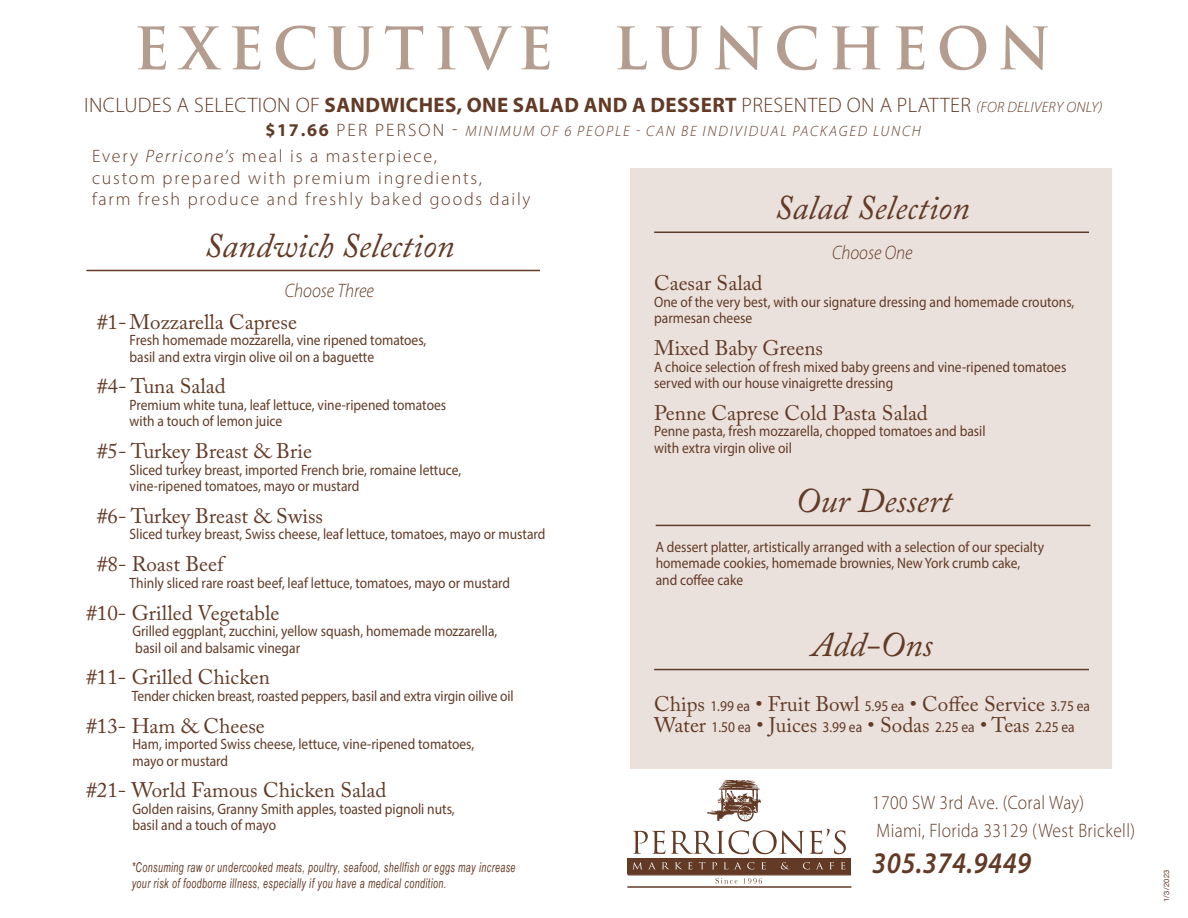
<style>
.page{position:relative;width:1188px;height:918px;background:#fff}
.page>*{position:absolute;margin:0;border:0;box-sizing:border-box;transform-origin:0 0}
.t1{font:700 57px "Trajan Pro";letter-spacing:.15em;color:#b49c8e}
.Tittles{font:italic 34.5px "Adobe Caslon Pro";color:#623a26}
.Desc{font:italic 600 30px "Myriad Pro";letter-spacing:.02em;color:#623a26;scale:.9 1}
.item-1{font:21px "Adobe Caslon Pro";color:#623a26}
.t2{font:300 21px "Myriad Pro";letter-spacing:.02em;color:#623a26}
.Desc-2{font:300 19.5px "Myriad Pro";letter-spacing:.02em;color:#623a26;scale:.9 1}
.Desc-3{font:italic 300 19.5px "Myriad Pro";color:#623a26;scale:.9 1}
.t3{font:300 18px "Myriad Pro";letter-spacing:.1em;color:#623a26}
.Desc_ind{font:15px "Myriad Pro";color:#623a26;scale:.9 1}
.Desc-4{font:15px/16.5px "Myriad Pro";color:#623a26;scale:.9 1}
.t4{font:italic 300 15px "Myriad Pro";letter-spacing:.12em;color:#623a26}
.item-1-2{font:15px "Myriad Pro";color:#623a26;scale:.9 1}
.Copy-2{font:italic 13.5px "Arial Narrow";letter-spacing:.04em;color:#623a26;scale:.8 1}
.Beer{font:7.5px "Helvetica Neue";color:#623a26}
.s1{font-weight:700}
.s2{font-style:italic;font-size:15px}
.s3{font-style:italic}
.s4{font-weight:700;font-style:normal;font-size:18px}
.s5{font-style:normal;font-size:18px}
.s6{font-family:"Myriad Pro";font-size:15px}
.s7{font-family:"Adobe Caslon Pro";font-size:21px}
</style>
<div class="page">
<div style="left:630px;top:168px;width:481px;height:601px;background:#eae1dc"></div>
<hr style="left:86px;top:270px;width:454px;height:1px;background:#623a26">
<hr style="left:654px;top:232px;width:435px;height:1px;background:#623a26">
<hr style="left:656px;top:525px;width:434px;height:1px;background:#623a26">
<hr style="left:654px;top:669px;width:435px;height:1px;background:#623a26">
<div style="left:628px;top:858px;width:223px;height:15px;background:#623a26"></div>
<svg style="left:633px;top:831px;width:32px;height:23px"></svg>
<svg style="left:671px;top:829px;width:175px;height:25px"></svg>
<svg style="left:633px;top:862px;width:22px;height:7px"></svg>
<svg style="left:662px;top:862px;width:30px;height:7px"></svg>
<svg style="left:699px;top:862px;width:6px;height:7px"></svg>
<svg style="left:712px;top:862px;width:5px;height:7px"></svg>
<svg style="left:724px;top:862px;width:30px;height:7px"></svg>
<svg style="left:761px;top:862px;width:5px;height:7px"></svg>
<svg style="left:781px;top:862px;width:8px;height:7px"></svg>
<svg style="left:803px;top:862px;width:7px;height:7px"></svg>
<svg style="left:816px;top:862px;width:18px;height:7px"></svg>
<svg style="left:841px;top:862px;width:4px;height:7px"></svg>
<hr style="left:628px;top:875px;width:223px;height:1px;background:#623a26">
<hr style="left:627px;top:887px;width:224px;height:1px;background:#623a26">
<svg style="left:716px;top:878px;width:22px;height:6px"></svg>
<svg style="left:744px;top:878px;width:18px;height:6px"></svg>
<svg style="left:707px;top:780px;width:54px;height:42px"></svg>
<p class="t1" style="left:134px;top:13px;width:919px">EXECUTIVE LUNCHEON</p>
<p class="t2" style="left:84px;top:92px;width:1020px">INCLUDES A SELECTION OF <span class="s1">SANDWICHES, ONE SALAD AND A DESSERT</span> PRESENTED ON A PLATTER <span class="s2">(FOR DELIVERY ONLY)</span></p>
<p class="t3" style="left:92px;top:145px;width:346px">Every <span class="s3">Perricone’s</span> meal is a masterpiece,</p>
<p class="t3" style="left:92px;top:167px;width:391px">custom prepared with premium ingredients,</p>
<p class="t3" style="left:92px;top:188px;width:440px">farm fresh produce and freshly baked goods daily</p>
<p class="t4" style="left:265px;top:122px;width:657px"><span class="s4">$17.66</span> <span class="s5">PER PERSON -</span> MINIMUM OF 6 PEOPLE - CAN BE INDIVIDUAL PACKAGED LUNCH</p>
<p class="Tittles" style="left:775px;top:187px;width:197px">Salad Selection</p>
<p class="Desc-3" style="left:832px;top:240px;width:91px">Choose One</p>
<p class="Tittles" style="left:204px;top:225px;width:251px">Sandwich Selection</p>
<p class="Desc-3" style="left:285px;top:279px;width:101px">Choose Three</p>
<p class="item-1" style="left:97px;top:309px;width:201px">#1-Mozzarella Caprese</p>
<p class="Desc_ind" style="left:130px;top:331px;width:331px">Fresh homemade mozzarella, vine ripened tomatoes,</p>
<p class="Desc_ind" style="left:130px;top:347px;width:273px">basil and extra virgin olive oil on a baguette</p>
<p class="item-1" style="left:97px;top:374px;width:130px">#4- Tuna Salad</p>
<p class="Desc_ind" style="left:130px;top:396px;width:353px">Premium white tuna, leaf lettuce, vine-ripened tomatoes</p>
<p class="Desc_ind" style="left:130px;top:412px;width:171px">with a touch of lemon juice</p>
<p class="item-1" style="left:97px;top:439px;width:216px">#5- Turkey Breast &amp; Brie</p>
<p class="Desc_ind" style="left:130px;top:460px;width:370px">Sliced turkey breast, imported French brie, romaine lettuce,</p>
<p class="Desc_ind" style="left:130px;top:477px;width:257px">vine-ripened tomatoes, mayo or mustard</p>
<p class="item-1" style="left:97px;top:503px;width:227px">#6- Turkey Breast &amp; Swiss</p>
<p class="Desc_ind" style="left:130px;top:525px;width:464px">Sliced turkey breast, Swiss cheese, leaf lettuce, tomatoes, mayo or mustard</p>
<p class="item-1" style="left:97px;top:552px;width:128px">#8- Roast Beef</p>
<p class="Desc_ind" style="left:130px;top:573px;width:424px">Thinly sliced rare roast beef, leaf lettuce, tomatoes, mayo or mustard</p>
<p class="item-1" style="left:86px;top:600px;width:194px">#10- Grilled Vegetable</p>
<p class="Desc_ind" style="left:132px;top:622px;width:407px">Grilled eggplant, zucchini, yellow squash, homemade mozzarella,</p>
<p class="Desc_ind" style="left:135px;top:638px;width:185px">basil oil and balsamic vinegar</p>
<p class="item-1" style="left:86px;top:665px;width:185px">#11- Grilled Chicken</p>
<p class="Desc_ind" style="left:132px;top:687px;width:426px">Tender chicken breast, roasted peppers, basil and extra virgin oilive oil</p>
<p class="item-1" style="left:86px;top:713px;width:180px">#13- Ham &amp; Cheese</p>
<p class="Desc_ind" style="left:132px;top:735px;width:381px">Ham, imported Swiss cheese, lettuce, vine-ripened tomatoes,</p>
<p class="Desc_ind" style="left:132px;top:751px;width:108px">mayo or mustard</p>
<p class="item-1" style="left:86px;top:778px;width:301px">#21- World Famous Chicken Salad</p>
<p class="Desc_ind" style="left:132px;top:800px;width:360px">Golden raisins, Granny Smith apples, toasted pignoli nuts,</p>
<p class="Desc_ind" style="left:132px;top:816px;width:161px">basil and a touch of mayo</p>
<p class="item-1" style="left:654px;top:271px;width:110px">Caesar Salad</p>
<p class="Desc-4" style="left:654px;top:293px;width:468px">One of the very best, with our signature dressing and homemade croutons, parmesan cheese</p>
<p class="item-1" style="left:654px;top:336px;width:170px">Mixed Baby Greens</p>
<p class="Desc-4" style="left:654px;top:358px;width:460px">A choice selection of fresh mixed baby greens and vine-ripened tomatoes served with our house vinaigrette dressing</p>
<p class="item-1" style="left:654px;top:400px;width:275px">Penne Caprese Cold Pasta Salad</p>
<p class="Desc-4" style="left:654px;top:423px;width:370px">Penne pasta, fresh mozzarella, chopped tomatoes and basil</p>
<p class="Desc-4" style="left:654px;top:439px;width:154px">with extra virgin olive oil</p>
<p class="Tittles" style="left:796px;top:480px;width:158px">Our Dessert</p>
<p class="Desc-4" style="left:656px;top:538px;width:433px">A dessert platter, artistically arranged with a selection of our specialty homemade cookies, homemade brownies, New York crumb cake,</p>
<p class="Desc-4" style="left:656px;top:571px;width:99px">and coffee cake</p>
<p class="Tittles" style="left:812px;top:624px;width:122px">Add-Ons</p>
<p class="item-1" style="left:654px;top:692px;width:437px">Chips <span class="s6">1.99 ea</span> • Fruit Bowl <span class="s6">5.95 ea</span> • Coffee Service <span class="s6">3.75 ea</span></p>
<p class="item-1-2" style="left:654px;top:718px;width:469px"><span class="s7">Water</span> 1.50 ea <span class="s7">• Juices</span> 3.99 ea <span class="s7">• Sodas</span> 2.25 ea <span class="s7">• Teas</span> 2.25 ea</p>
<p class="Desc-2" style="left:872px;top:790px;width:237px">1700 SW 3rd Ave. (Coral Way)</p>
<p class="Desc-2" style="left:877px;top:819px;width:289px">Miami, Florida 33129 (West Brickell)</p>
<p class="Desc" style="left:872px;top:844px;width:178px">305.374.9449</p>
<p class="Copy-2" style="left:132px;top:858px;width:481px">*Consuming raw or undercooked meats, poultry, seafood, shellfish or eggs may increase</p>
<p class="Copy-2" style="left:132px;top:874px;width:395px">your risk of foodborne illness, especially if you have a medical condition.</p>
<p class="Beer" style="left:1162px;top:902px;width:34px;rotate:-90deg">1/3/2023</p>
</div>
